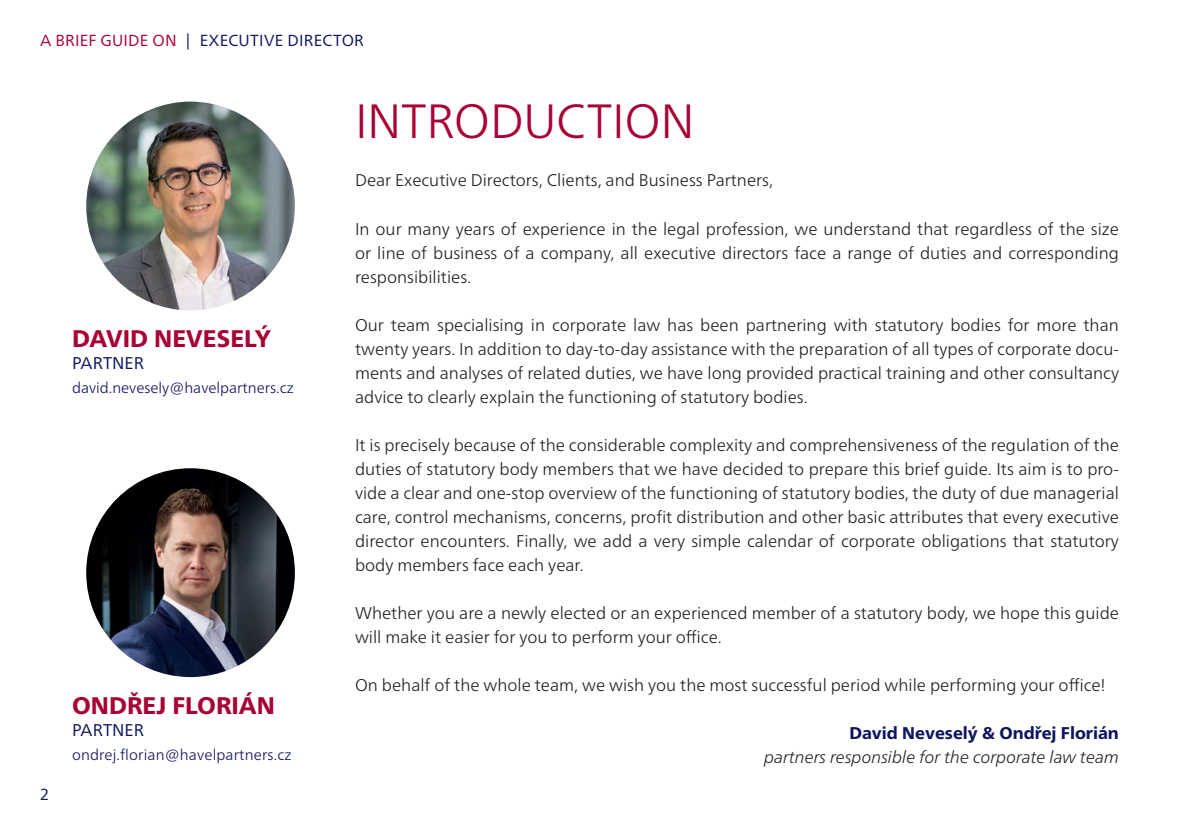
<style>
.page{position:relative;width:1191px;height:840px;background:#fff}
.page>*{position:absolute;margin:0;border:0;box-sizing:border-box;transform-origin:0 0}
.t1{font:300 48px "Frutiger Neue LTW1 G";letter-spacing:-.005em;color:#a80235}
.t2{font:800 24px "Frutiger Neue LTW1 G";color:#a80235}
.text{font:300 17px/24px "Frutiger Neue LTW1 G";color:#231f20;text-align:justify}
.t3{font:italic 300 17px "Frutiger Neue LTW1 G";color:#231f20}
.t4{font:800 17px "Frutiger Neue LTW1 G";color:#0e1560}
.t5{font:17px "Frutiger Neue LTW1 G";color:#0e1560}
.t6{font:16px "Frutiger Neue LTW1 G";letter-spacing:.015em;color:#0e1560}
.t7{font:300 15px "Frutiger Neue LTW1 G";color:#0e1560}
.s1{color:#a80235}
</style>
<div class="page">
<img style="left:86px;top:101px;width:209px;height:209px;border-radius:104px">
<img style="left:86px;top:468px;width:209px;height:208px;border-radius:104px">
<p class="t6" style="left:40px;top:29px;width:325px"><span class="s1">A BRIEF GUIDE ON</span> | EXECUTIVE DIRECTOR</p>
<p class="t2" style="left:72px;top:321px;width:201px">DAVID NEVESELÝ</p>
<p class="t5" style="left:72px;top:351px;width:74px">PARTNER</p>
<p class="t7" style="left:72px;top:377px;width:223px">david.nevesely@havelpartners.cz</p>
<p class="t6" style="left:40px;top:782px;width:11px">2</p>
<p class="t2" style="left:72px;top:687px;width:205px">ONDŘEJ FLORIÁN</p>
<p class="t5" style="left:72px;top:717px;width:74px">PARTNER</p>
<p class="t7" style="left:72px;top:743px;width:221px">ondrej.florian@havelpartners.cz</p>
<p class="t1" style="left:355px;top:86px;width:341px">INTRODUCTION</p>
<p class="text" style="left:355px;top:167px;width:419px">Dear Executive Directors, Clients, and Business Partners,</p>
<p class="text" style="left:355px;top:215px;width:765px">In our many years of experience in the legal profession, we understand that regardless of the size or line of business of a company, all executive directors face a range of duties and corresponding responsibilities.</p>
<p class="text" style="left:355px;top:311px;width:765px">Our team specialising in corporate law has been partnering with statutory bodies for more than twenty years. In addition to day-to-day assistance with the preparation of all types of corporate docu&shy;ments and analyses of related duties, we have long provided practical training and other consultancy advice to clearly explain the functioning of statutory bodies.</p>
<p class="text" style="left:355px;top:431px;width:765px">It is precisely because of the considerable complexity and comprehensiveness of the regulation of the duties of statutory body members that we have decided to prepare this brief guide. Its aim is to pro&shy;vide a clear and one-stop overview of the functioning of statutory bodies, the duty of due managerial care, control mechanisms, concerns, profit distribution and other basic attributes that every executive director encounters. Finally, we add a very simple calendar of corporate obligations that statutory body members face each year.</p>
<p class="text" style="left:355px;top:599px;width:765px">Whether you are a newly elected or an experienced member of a statutory body, we hope this guide will make it easier for you to perform your office.</p>
<p class="text" style="left:355px;top:671px;width:752px">On behalf of the whole team, we wish you the most successful period while performing your office!</p>
<p class="t4" style="left:849px;top:720px;width:271px">David Neveselý &amp; Ondřej Florián</p>
<p class="t3" style="left:764px;top:744px;width:356px">partners responsible for the corporate law team</p>
</div>
